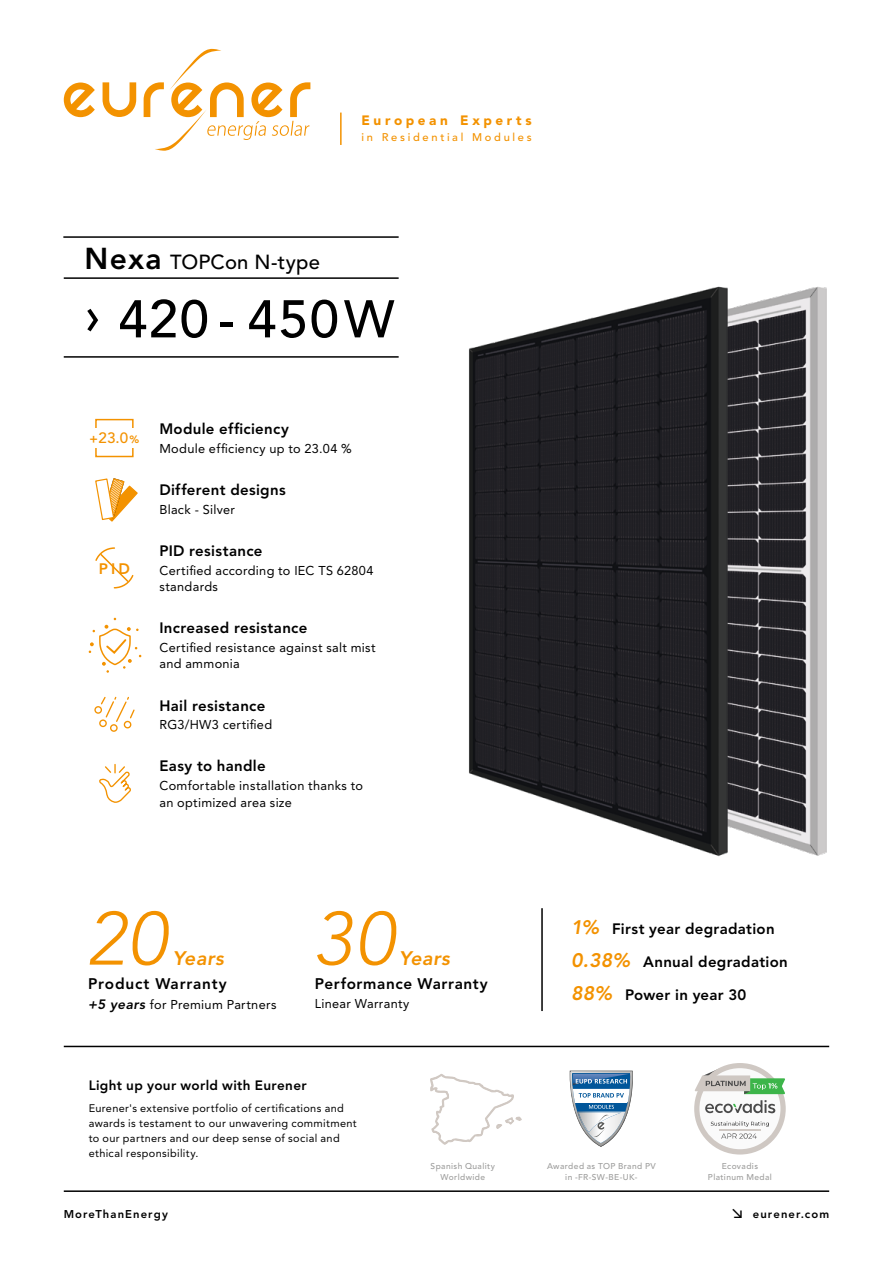
<style>
.page{position:relative;width:893px;height:1263px;background:#fff}
.page>*{position:absolute;margin:0;border:0;box-sizing:border-box;transform-origin:0 0}
.t1{font:italic 300 74.55px "Avenir LT Std";color:#f39200}
.t2{font:500 52.5px "Avenir LT Std";letter-spacing:.035em;color:#000}
.t3{font:500 20.25px "Avenir LT Std";letter-spacing:.01em;color:#000}
.t4{font:italic 800 19.5px "Avenir LT Std";letter-spacing:.025em;color:#f39200}
.t5{font:16.5px "Aeonik";color:#000}
.t6{font:800 15.3px "Avenir LT Std";letter-spacing:.045em;color:#000}
.t7{font:800 15.15px "Avenir LT Std";color:#f39200}
.t8{font:800 15px "Avenir LT Std";letter-spacing:.02em;color:#000}
.t9{font:500 14.85px "Avenir LT Std";color:#f39200}
.t10{font:800 13.5px "Avenir LT Std";letter-spacing:.025em;color:#000}
.t11{font:900 13.5px "Avenir LT Std";letter-spacing:.265em;color:#f39200}
.t12{font:12.75px/16.5px "Avenir LT Std";letter-spacing:.025em;color:#000}
.t13{font:800 11.25px "Avenir LT Std";letter-spacing:.095em;color:#000}
.t14{font:500 11.1px "Avenir LT Std";letter-spacing:.245em;color:#f39200}
.t15{font:10.95px/15px "Avenir LT Std";letter-spacing:.03em;color:#000}
.t16{font:500 8.4px/10.5px "Avenir LT Std";letter-spacing:.05em;color:#9d9d9c;text-align:center}
.s1{font-weight:800;font-size:30px}
.s2{font-weight:800;font-size:12.45px}
.s3{font-weight:800;font-size:10.5px}
.s4{font-style:italic;font-size:19.5px;color:#f39200}
.s5{font-weight:800;font-style:italic;font-size:13.5px}
</style>
<div class="page">
<div style="left:95px;top:419px;width:39px;height:38px;border:2px solid #f39200"></div>
<div style="left:87px;top:428px;width:55px;height:20px;background:#fff"></div>
<svg style="left:103px;top:82px;width:33px;height:35px"></svg>
<svg style="left:64px;top:83px;width:31px;height:34px"></svg>
<svg style="left:144px;top:49px;width:166px;height:102px"></svg>
<hr style="left:340px;top:113px;width:2px;height:32px;background:#f39200">
<hr style="left:541px;top:908px;width:2px;height:103px;background:#000">
<hr style="left:63px;top:236px;width:336px;height:2px;background:#000">
<hr style="left:64px;top:356px;width:335px;height:2px;background:#000">
<hr style="left:64px;top:277px;width:335px;height:2px;background:#000">
<svg style="left:95px;top:547px;width:39px;height:42px"></svg>
<svg style="left:89px;top:617px;width:52px;height:56px"></svg>
<svg style="left:99px;top:764px;width:32px;height:39px"></svg>
<img style="left:753px;top:287px;width:74px;height:569px">
<img style="left:469px;top:286px;width:284px;height:571px">
<svg style="left:95px;top:478px;width:43px;height:44px"></svg>
<svg style="left:100px;top:696px;width:35px;height:27px"></svg>
<div style="left:94px;top:706px;width:8px;height:8px;border:1px solid #f39200;border-radius:50%"></div>
<div style="left:99px;top:719px;width:8px;height:8px;border:1px solid #f39200;border-radius:50%"></div>
<div style="left:110px;top:724px;width:8px;height:8px;border:1px solid #f39200;border-radius:50%"></div>
<div style="left:124px;top:721px;width:7px;height:7px;border:1px solid #f39200;border-radius:50%"></div>
<svg style="left:694px;top:1063px;width:92px;height:91px"></svg>
<div style="left:699px;top:1068px;width:81px;height:81px;background:#fafafa;border-radius:50%"></div>
<hr style="left:720px;top:1129px;width:40px;height:1px;background:#cfc8c3">
<svg style="left:711px;top:1121px;width:58px;height:6px"></svg>
<svg style="left:705px;top:1100px;width:70px;height:13px"></svg>
<svg style="left:695px;top:1068px;width:90px;height:26px"></svg>
<svg style="left:721px;top:1133px;width:36px;height:6px"></svg>
<svg style="left:569px;top:1070px;width:64px;height:77px"></svg>
<svg style="left:430px;top:1074px;width:92px;height:71px"></svg>
<hr style="left:64px;top:1046px;width:765px;height:1px;background:#000">
<hr style="left:64px;top:1190px;width:765px;height:2px;background:#000">
<p class="t11" style="left:362px;top:112px;width:172px">European Experts</p>
<p class="t14" style="left:362px;top:131px;width:172px">in Residential Modules</p>
<h3 class="t3" style="left:84px;top:250px;width:237px"><span class="s1">Nexa</span> TOPCon N-type</h3>
<h2 class="t2" style="left:84px;top:289px;width:311px">› 420 - 450W</h2>
<p class="t9" style="left:90px;top:429px;width:51px"><span class="s2">+</span>23.0<span class="s3">%</span></p>
<p class="t7" style="left:99px;top:559px;width:33px">PID</p>
<p class="t8" style="left:159px;top:420px;width:131px">Module efficiency</p>
<p class="t12" style="left:159px;top:440px;width:194px">Module efficiency up to 23.04 %</p>
<p class="t8" style="left:159px;top:481px;width:128px">Different designs</p>
<p class="t12" style="left:159px;top:501px;width:77px">Black - Silver</p>
<p class="t8" style="left:159px;top:542px;width:105px">PID resistance</p>
<p class="t12" style="left:159px;top:562px;width:216px">Certified according to IEC TS 62804 standards</p>
<p class="t8" style="left:159px;top:619px;width:149px">Increased resistance</p>
<p class="t12" style="left:159px;top:639px;width:218px">Certified resistance against salt mist and ammonia</p>
<p class="t8" style="left:159px;top:697px;width:107px">Hail resistance</p>
<p class="t12" style="left:159px;top:717px;width:114px">RG3/HW3 certified</p>
<p class="t8" style="left:159px;top:757px;width:108px">Easy to handle</p>
<p class="t12" style="left:159px;top:777px;width:205px">Comfortable installation thanks to an optimized area size</p>
<h1 class="t1" style="left:87px;top:895px;width:81px">20</h1>
<p class="t8" style="left:571px;top:920px;width:205px"><span class="s4">1%</span> First year degradation</p>
<h1 class="t1" style="left:313px;top:895px;width:83px">30</h1>
<h3 class="t4" style="left:173px;top:946px;width:52px">Years</h3>
<p class="t6" style="left:88px;top:975px;width:140px">Product Warranty</p>
<p class="t12" style="left:88px;top:996px;width:190px"><span class="s5">+5 years</span> for Premium Partners</p>
<h3 class="t4" style="left:399px;top:946px;width:52px">Years</h3>
<p class="t8" style="left:571px;top:953px;width:218px"><span class="s4">0.38%</span> Annual degradation</p>
<p class="t8" style="left:571px;top:986px;width:177px"><span class="s4">88%</span> Power in year 30</p>
<p class="t6" style="left:315px;top:975px;width:175px">Performance Warranty</p>
<p class="t12" style="left:315px;top:996px;width:96px">Linear Warranty</p>
<p class="t10" style="left:89px;top:1078px;width:219px">Light up your world with Eurener</p>
<p class="t15" style="left:89px;top:1101px;width:270px">Eurener's extensive portfolio of certifications and awards is testament to our unwavering commitment to our partners and our deep sense of social and ethical responsibility.</p>
<p class="t16" style="left:431px;top:1161px;width:66px">Spanish Quality<br>Worldwide</p>
<p class="t16" style="left:708px;top:1161px;width:65px">Ecovadis<br>Platinum Medal</p>
<p class="t16" style="left:547px;top:1161px;width:110px">Awarded as TOP Brand PV in -FR-SW-BE-UK-</p>
<p class="t13" style="left:64px;top:1207px;width:106px">MoreThanEnergy</p>
<p class="t5" style="left:732px;top:1203px;width:12px">↘</p>
<p class="t13" style="left:753px;top:1207px;width:78px">eurener.com</p>
</div>
